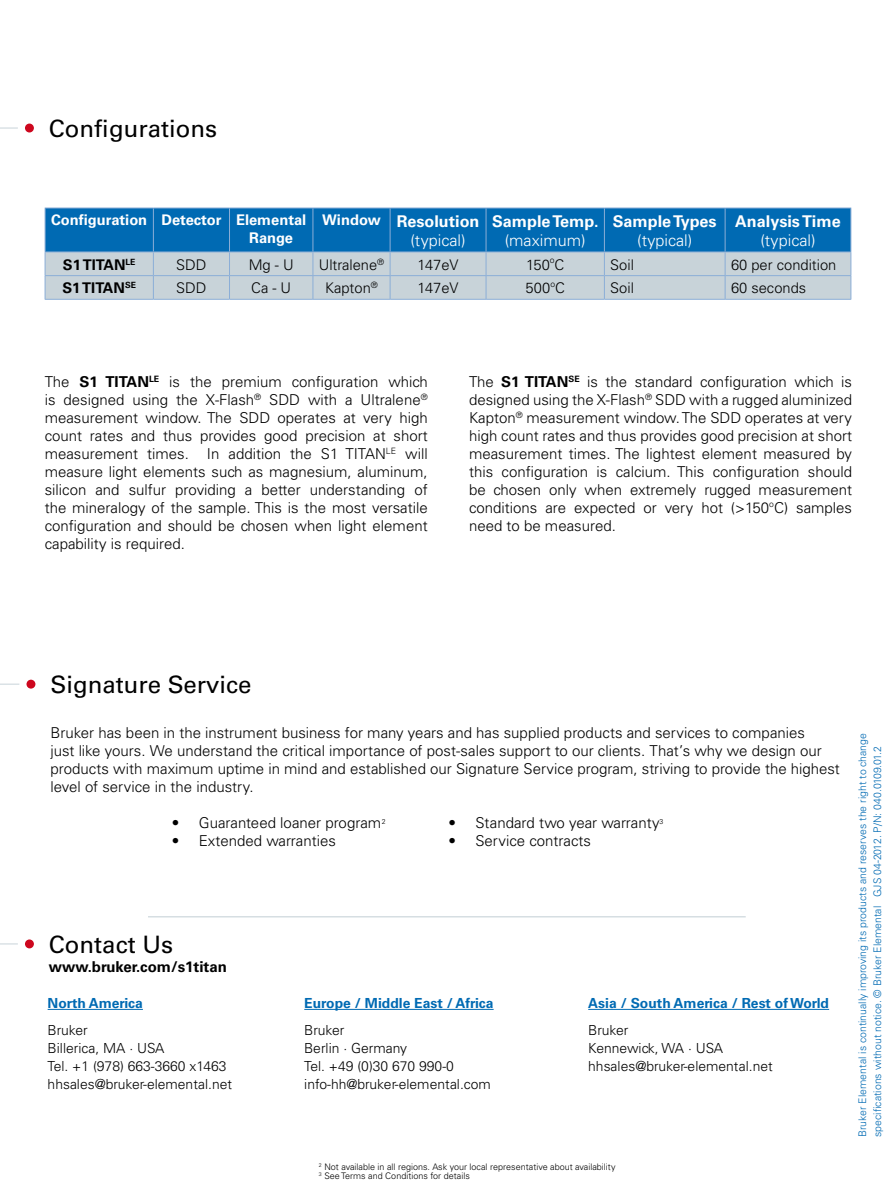
<style>
.page{position:relative;width:894px;height:1188px;background:#fff}
.page>*{position:absolute;margin:0;border:0;box-sizing:border-box;transform-origin:0 0}
.t1{font:24px "Univers";color:#000}
.t2{font:700 16.2px/19.4px "Univers";color:#fff}
.t3{font:300 16.2px "Univers";color:#fff}
.t4{font:300 15px/18px "Univers";color:#000;text-align:justify}
.t5{font:700 15px "Univers";color:#000}
.t6{font:300 14.7px "Univers";color:#000}
.t7{font:700 14.7px/17.7px "Univers";color:#fff}
.t8{font:700 14.7px "Univers";color:#000}
.t9{font:300 13.8px/18px "Univers";color:#000}
.t10{font:700 13.8px "Univers";color:#006ab3}
.t11{font:300 10.5px/15px "Univers";color:#006ab3}
.t12{font:300 9px/9px "Univers";color:#000}
.s1{font-size:14.7px}
.s2{font-weight:300}
.s3{font-weight:700}
</style>
<div class="page">
<hr style="left:48px;top:1009px;width:95px;height:1px;background:#006ab3">
<hr style="left:304px;top:1009px;width:189px;height:1px;background:#006ab3">
<svg style="left:0;top:128px;width:18px;height:1px"></svg>
<div style="left:25px;top:124px;width:9px;height:8px;background:#cd071e;border-radius:50%"></div>
<svg style="left:0;top:944px;width:18px;height:1px"></svg>
<div style="left:25px;top:939px;width:9px;height:9px;background:#cd071e;border-radius:50%"></div>
<hr style="left:148px;top:916px;width:597px;height:1px;background:#c8d3d9">
<hr style="left:588px;top:1009px;width:240px;height:1px;background:#006ab3">
<svg style="left:45px;top:208px;width:806px;height:91px;background:#68a0c7"></svg>
<hr style="left:45px;top:299px;width:108px;height:1px;background:#8baed7">
<hr style="left:153px;top:299px;width:76px;height:1px;background:#8baed7">
<hr style="left:229px;top:299px;width:84px;height:1px;background:#8baed7">
<hr style="left:313px;top:299px;width:77px;height:1px;background:#8baed7">
<hr style="left:390px;top:299px;width:96px;height:1px;background:#8baed7">
<hr style="left:486px;top:299px;width:118px;height:1px;background:#8baed7">
<hr style="left:604px;top:299px;width:120px;height:1px;background:#8baed7">
<hr style="left:724px;top:299px;width:127px;height:1px;background:#8baed7">
<svg style="left:0;top:684px;width:19px;height:1px"></svg>
<div style="left:26px;top:680px;width:9px;height:9px;background:#cd071e;border-radius:50%"></div>
<h1 class="t1" style="left:49px;top:115px;width:170px">Configurations</h1>
<p class="t7" style="left:249px;top:212px;width:59px;text-indent:-198px">Configuration Detector Elemental<br>Range</p>
<p class="t2" style="left:410px;top:211px;width:70px;text-indent:-88px"><span class="s1">Window</span> Resolution <span class="s2">(typical)</span></p>
<p class="t2" style="left:492px;top:211px;width:108px">Sample Temp.</p>
<p class="t3" style="left:504px;top:231px;width:82px">(maximum)</p>
<p class="t2" style="left:612px;top:211px;width:105px">Sample Types</p>
<p class="t3" style="left:637px;top:231px;width:57px">(typical)</p>
<p class="t2" style="left:735px;top:211px;width:107px">Analysis Time</p>
<p class="t3" style="left:760px;top:231px;width:57px">(typical)</p>
<p class="t8" style="left:63px;top:256px;width:74px">S1 TITAN<sup>LE</sup></p>
<p class="t6" style="left:176px;top:256px;width:32px">SDD</p>
<p class="t6" style="left:249px;top:256px;width:46px">Mg - U</p>
<p class="t6" style="left:319px;top:256px;width:67px">Ultralene<sup>®</sup></p>
<p class="t6" style="left:417px;top:256px;width:42px">147eV</p>
<p class="t6" style="left:526px;top:256px;width:40px">150<sup>o</sup>C</p>
<p class="t6" style="left:610px;top:255px;width:25px">Soil</p>
<p class="t6" style="left:730px;top:255px;width:107px">60 per condition</p>
<p class="t8" style="left:62px;top:279px;width:75px">S1 TITAN<sup>SE</sup></p>
<p class="t6" style="left:176px;top:279px;width:32px">SDD</p>
<p class="t6" style="left:251px;top:279px;width:42px">Ca - U</p>
<p class="t6" style="left:325px;top:279px;width:54px">Kapton<sup>®</sup></p>
<p class="t6" style="left:417px;top:279px;width:42px">147eV</p>
<p class="t6" style="left:525px;top:279px;width:41px">500<sup>o</sup>C</p>
<p class="t6" style="left:610px;top:279px;width:25px">Soil</p>
<p class="t6" style="left:730px;top:279px;width:77px">60 seconds</p>
<p class="t4" style="left:45px;top:373px;width:384px">The <span class="s3">S1 TITAN</span><sup>LE</sup> is the premium configuration which is designed using the X-Flash<sup>®</sup> SDD with a Ultralene<sup>® </sup>measurement window. The SDD operates at very high count rates and thus provides good precision at short measurement times. In addition the S1 TITAN<sup>LE</sup> will measure light elements such as magnesium, aluminum, silicon and sulfur providing a better understanding of the mineralogy of the sample. This is the most versatile configuration and should be chosen when light element capability is required.</p>
<p class="t4" style="left:469px;top:373px;width:384px">The <span class="s3">S1 TITAN</span><sup>SE</sup> is the standard configuration which is designed using the X-Flash<sup>®</sup> SDD with a rugged aluminized Kapton<sup>®</sup> measurement window. The SDD operates at very high count rates and thus provides good precision at short measurement times. The lightest element measured by this configuration is calcium. This configuration should be chosen only when extremely rugged measurement conditions are expected or very hot (&gt;150<sup>o</sup>C) samples need to be measured.</p>
<h1 class="t1" style="left:50px;top:670px;width:202px">Signature Service</h1>
<p class="t4" style="left:50px;top:724px;width:790px;text-align:left">Bruker has been in the instrument business for many years and has supplied products and services to companies<br>just like yours. We understand the critical importance of post-sales support to our clients. That’s why we design our products with maximum uptime in mind and established our Signature Service program, striving to provide the highest level of service in the industry.</p>
<p class="t4" style="left:172px;top:814px;width:215px">• Guaranteed loaner program<sup>2</sup></p>
<p class="t4" style="left:172px;top:832px;width:166px">• Extended warranties</p>
<p class="t4" style="left:448px;top:814px;width:216px">• Standard two year warranty<sup>3</sup></p>
<p class="t4" style="left:448px;top:832px;width:144px">• Service contracts</p>
<h1 class="t1" style="left:49px;top:931px;width:126px">Contact Us</h1>
<p class="t5" style="left:49px;top:958px;width:179px">www.bruker.com/s1titan</p>
<p class="t10" style="left:48px;top:995px;width:97px">North America</p>
<p class="t10" style="left:304px;top:995px;width:191px">Europe / Middle East / Africa</p>
<p class="t9" style="left:48px;top:1021px;width:186px">Bruker<br>Billerica, MA · USA<br>Tel. +1 (978) 663-3660 x1463 hhsales@bruker-elemental.net</p>
<p class="t9" style="left:304px;top:1021px;width:188px">Bruker<br>Berlin · Germany<br>Tel. +49 (0)30 670 990-0 info-hh@bruker-elemental.com</p>
<p class="t10" style="left:588px;top:995px;width:242px">Asia / South America / Rest of World</p>
<p class="t9" style="left:588px;top:1021px;width:186px">Bruker<br>Kennewick, WA · USA hhsales@bruker-elemental.net</p>
<p class="t12" style="left:319px;top:1162px;width:298px"><sup>2</sup> Not available in all regions. Ask your local representative about availability<br><sup>3</sup> See Terms and Conditions for details</p>
<p class="t11" style="left:854px;top:1137px;width:405px;rotate:-90deg">Bruker Elemental is continually improving its products and reserves the right to change specifications without notice. © Bruker Elemental GJS 04-2012. P/N: 040.0109.01.2</p>
</div>
